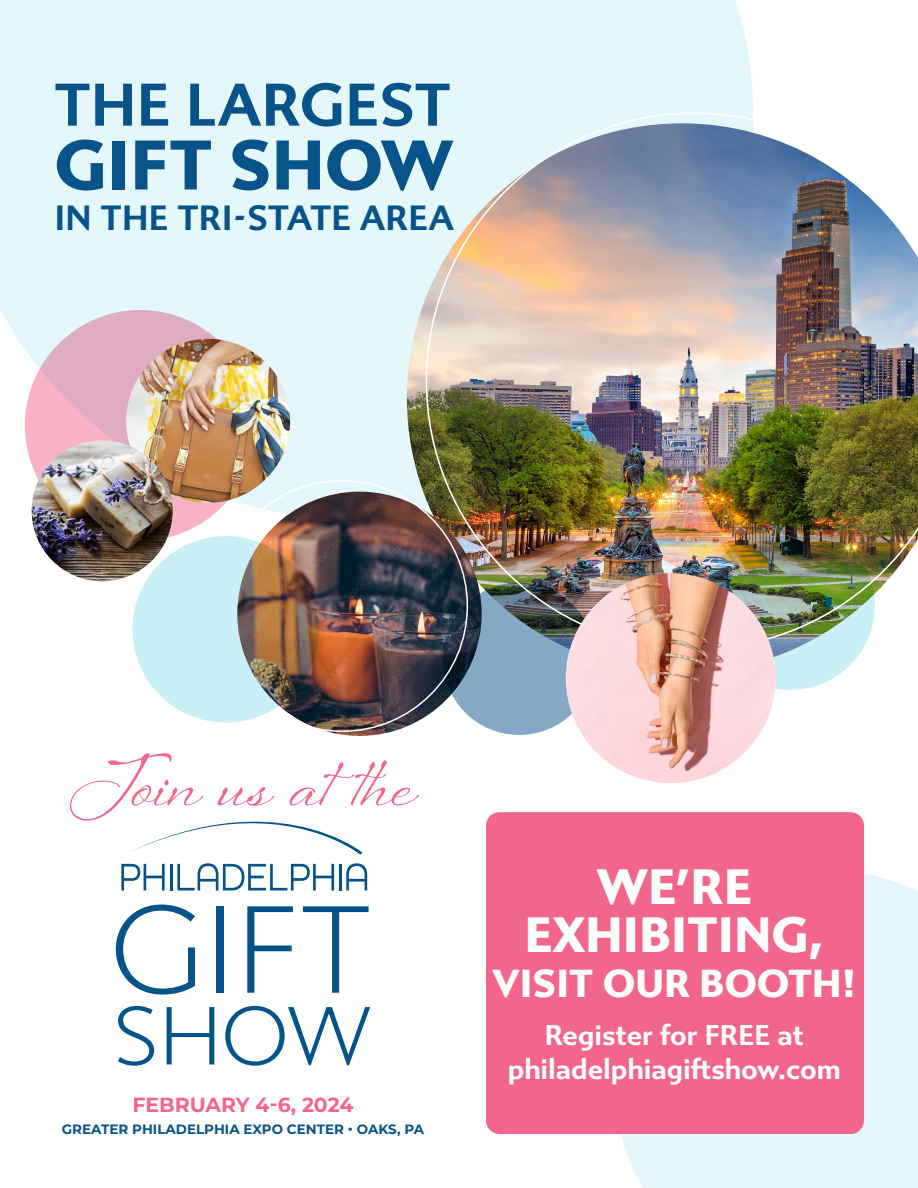
<style>
.page{position:relative;width:918px;height:1188px;background:#fff}
.page>*{position:absolute;margin:0;border:0;box-sizing:border-box;transform-origin:0 0}
.t1{font:900 69.9px "Gibbs";letter-spacing:.01em;color:#08538a}
.t2{font:69px "Sheila";color:#f2668b}
.t3{font:700 60px "Gibbs";letter-spacing:.01em;color:#08538a}
.t4{font:900 49.5px/48px "Gibbs";letter-spacing:.01em;color:#fff;text-align:center}
.t5{font:900 39px "Gibbs";letter-spacing:.01em;color:#fff}
.t6{font:700 34.95px "Gibbs";letter-spacing:.01em;color:#08538a}
.t7{font:700 28.5px/34.2px "Gibbs";color:#fff;text-align:center}
.t8{font:700 20.4px "Montserrat";color:#f2668b}
.t9{font:700 13.5px "Montserrat";color:#08538a}
</style>
<div class="page">
<div style="left:0;top:0;width:753px;height:519px;background:#e4f7fb"></div>
<img style="left:407px;top:123px;width:449px;height:548px">
<img style="left:237px;top:492px;width:245px;height:244px;border-radius:122px">
<svg style="left:25px;top:310px;width:231px;height:231px;fill:#dfadc1"></svg>
<div style="left:443px;top:583px;width:152px;height:152px;background:#84a9c5;border-radius:50%"></div>
<div style="left:706px;top:521px;width:169px;height:169px;background:#caf0f7;border-radius:50%"></div>
<img style="left:426px;top:112px;width:492px;height:538px">
<svg style="left:132px;top:536px;width:187px;height:187px;fill:#caf0f7"></svg>
<img style="left:126px;top:339px;width:164px;height:164px;border-radius:82px">
<img style="left:32px;top:440px;width:141px;height:141px;border-radius:71px">
<img style="left:566px;top:573px;width:210px;height:210px;border-radius:105px">
<svg style="left:130px;top:822px;width:232px;height:33px"></svg>
<svg style="left:121px;top:864px;width:44px;height:27px"></svg>
<hr style="left:170px;top:864px;width:2px;height:27px;background:#045389">
<svg style="left:177px;top:863px;width:157px;height:28px"></svg>
<hr style="left:339px;top:864px;width:3px;height:27px;background:#045389">
<svg style="left:346px;top:863px;width:21px;height:28px"></svg>
<svg style="left:116px;top:905px;width:79px;height:90px"></svg>
<div style="left:216px;top:906px;width:7px;height:87px;background:#045389"></div>
<svg style="left:247px;top:906px;width:46px;height:87px"></svg>
<svg style="left:303px;top:906px;width:66px;height:87px"></svg>
<svg style="left:118px;top:1006px;width:36px;height:60px"></svg>
<svg style="left:167px;top:1007px;width:47px;height:57px"></svg>
<svg style="left:225px;top:1006px;width:145px;height:60px"></svg>
<div style="left:621px;top:874px;width:297px;height:314px;background:#e4f7fb"></div>
<div style="left:486px;top:812px;width:378px;height:322px;background:#f2668b;border-radius:14px"></div>
<p class="t3" style="left:55px;top:70px;width:397px">THE LARGEST</p>
<p class="t1" style="left:55px;top:124px;width:400px">GIFT SHOW</p>
<p class="t6" style="left:54px;top:197px;width:401px">IN THE TRI-STATE AREA</p>
<p class="t2" style="left:70px;top:741px;width:348px">Join us at the</p>
<p class="t8" style="left:132px;top:1090px;width:223px">FEBRUARY 4-6, 2024</p>
<p class="t9" style="left:62px;top:1119px;width:364px">GREATER PHILADELPHIA EXPO CENTER • OAKS, PA</p>
<p class="t4" style="left:525px;top:864px;width:301px">WE’RE<br>EXHIBITING,</p>
<p class="t5" style="left:493px;top:961px;width:365px">VISIT OUR BOOTH!</p>
<p class="t7" style="left:508px;top:1018px;width:334px">Register for FREE at philadelphiagiftshow.com</p>
</div>
